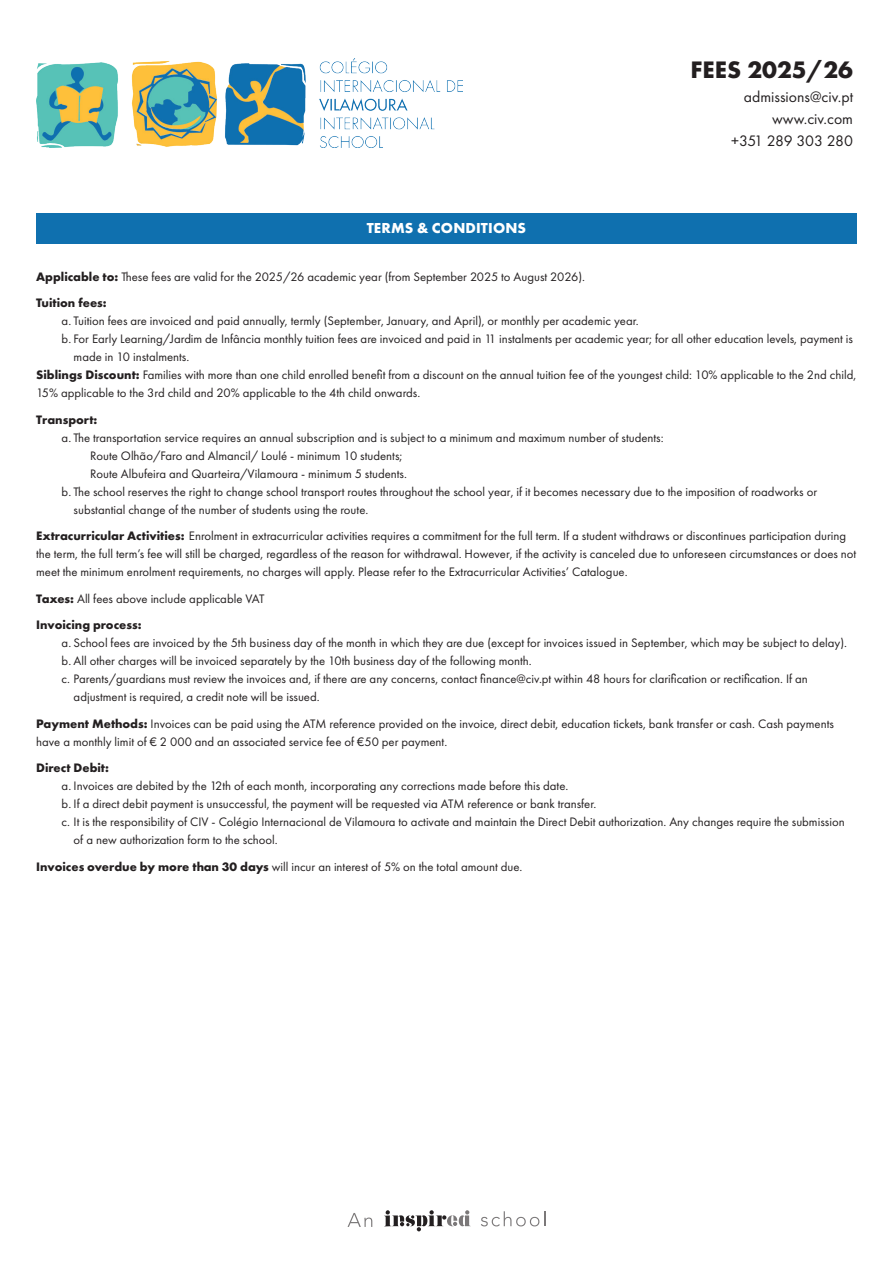
<style>
.page{position:relative;width:893px;height:1263px;background:#fff}
.page>*{position:absolute;margin:0;border:0;box-sizing:border-box;transform-origin:0 0}
.t1{font:700 24.75px "Futura PT";color:#231f20}
.t2{font:15.75px/21.9px "Futura PT";color:#231f20;text-align:right}
.t3{font:700 15px "Futura PT";letter-spacing:.01em;color:#fff}
.t4{font:12.75px/18px "Futura PT";color:#231f20}
.t5{font:700 12.75px "Futura PT";color:#231f20}
.s1{font-weight:700}
</style>
<div class="page">
<div style="left:36px;top:213px;width:821px;height:30px;background:#0f70af"></div>
<svg style="left:384px;top:1210px;width:87px;height:21px"></svg>
<svg style="left:348px;top:1213px;width:24px;height:14px"></svg>
<svg style="left:481px;top:1211px;width:64px;height:15px"></svg>
<img style="left:36px;top:58px;width:427px;height:89px">
<h1 class="t1" style="left:690px;top:54px;width:164px">FEES 2025/26</h1>
<p class="t2" style="left:731px;top:86px;width:123px">admissions@civ.pt www.civ.com<br>+351 289 303 280</p>
<p class="t3" style="left:367px;top:218px;width:161px">TERMS &amp; CONDITIONS</p>
<p class="t4" style="left:36px;top:263px;width:550px;line-height:26.5px"><span class="s1">Applicable to:</span> These fees are valid for the 2025/26 academic year (from September 2025 to August 2026).<br><span class="s1">Tuition fees:</span></p>
<p class="t4" style="left:62px;top:312px;width:579px">a. Tuition fees are invoiced and paid annually, termly (September, January, and April), or monthly per academic year.</p>
<p class="t4" style="left:62px;top:330px;width:793px">b. For Early Learning/Jardim de Infância monthly tuition fees are invoiced and paid in 11 instalments per academic year; for all other education levels, payment is</p>
<p class="t4" style="left:74px;top:348px;width:117px">made in 10 instalments.</p>
<p class="t4" style="left:36px;top:366px;width:822px"><span class="s1">Siblings Discount:</span> Families with more than one child enrolled benefit from a discount on the annual tuition fee of the youngest child: 10% applicable to the 2nd child,</p>
<p class="t4" style="left:36px;top:384px;width:386px">15% applicable to the 3rd child and 20% applicable to the 4th child onwards.</p>
<p class="t5" style="left:36px;top:411px;width:63px">Transport:</p>
<p class="t4" style="left:62px;top:428px;width:604px">a. The transportation service requires an annual subscription and is subject to a minimum and maximum number of students:</p>
<p class="t4" style="left:90px;top:446px;width:314px">Route Olhão/Faro and Almancil/ Loulé - minimum 10 students;</p>
<p class="t4" style="left:90px;top:464px;width:318px">Route Albufeira and Quarteira/Vilamoura - minimum 5 students.</p>
<p class="t4" style="left:62px;top:482px;width:757px">b. The school reserves the right to change school transport routes throughout the school year, if it becomes necessary due to the imposition of roadworks or</p>
<p class="t4" style="left:74px;top:500px;width:296px">substantial change of the number of students using the route.</p>
<p class="t4" style="left:36px;top:527px;width:822px"><span class="s1">Extracurricular Activities:</span> Enrolment in extracurricular activities requires a commitment for the full term. If a student withdraws or discontinues participation during the term, the full term’s fee will still be charged, regardless of the reason for withdrawal. However, if the activity is canceled due to unforeseen circumstances or does not meet the minimum enrolment requirements, no charges will apply. Please refer to the Extracurricular Activities’ Catalogue.</p>
<p class="t4" style="left:36px;top:585px;width:230px;line-height:26.5px"><span class="s1">Taxes:</span> All fees above include applicable VAT<br><span class="s1">Invoicing process:</span></p>
<p class="t4" style="left:62px;top:634px;width:787px">a. School fees are invoiced by the 5th business day of the month in which they are due (except for invoices issued in September, which may be subject to delay).</p>
<p class="t4" style="left:62px;top:652px;width:472px">b. All other charges will be invoiced separately by the 10th business day of the following month.</p>
<p class="t4" style="left:62px;top:670px;width:748px">c. Parents/guardians must review the invoices and, if there are any concerns, contact finance@civ.pt within 48 hours for clarification or rectification. If an</p>
<p class="t4" style="left:74px;top:688px;width:248px">adjustment is required, a credit note will be issued.</p>
<p class="t4" style="left:36px;top:715px;width:799px"><span class="s1">Payment Methods:</span> Invoices can be paid using the ATM reference provided on the invoice, direct debit, education tickets, bank transfer or cash. Cash payments have a monthly limit of € 2 000 and an associated service fee of €50 per payment.</p>
<p class="t5" style="left:36px;top:760px;width:74px">Direct Debit:</p>
<p class="t4" style="left:62px;top:777px;width:508px">a. Invoices are debited by the 12th of each month, incorporating any corrections made before this date.</p>
<p class="t4" style="left:62px;top:795px;width:536px">b. If a direct debit payment is unsuccessful, the payment will be requested via ATM reference or bank transfer.</p>
<p class="t4" style="left:62px;top:813px;width:784px">c. It is the responsibility of CIV - Colégio Internacional de Vilamoura to activate and maintain the Direct Debit authorization. Any changes require the submission</p>
<p class="t4" style="left:74px;top:831px;width:206px">of a new authorization form to the school.</p>
<p class="t4" style="left:36px;top:858px;width:488px"><span class="s1">Invoices overdue by more than 30 days</span> will incur an interest of 5% on the total amount due.</p>
</div>
